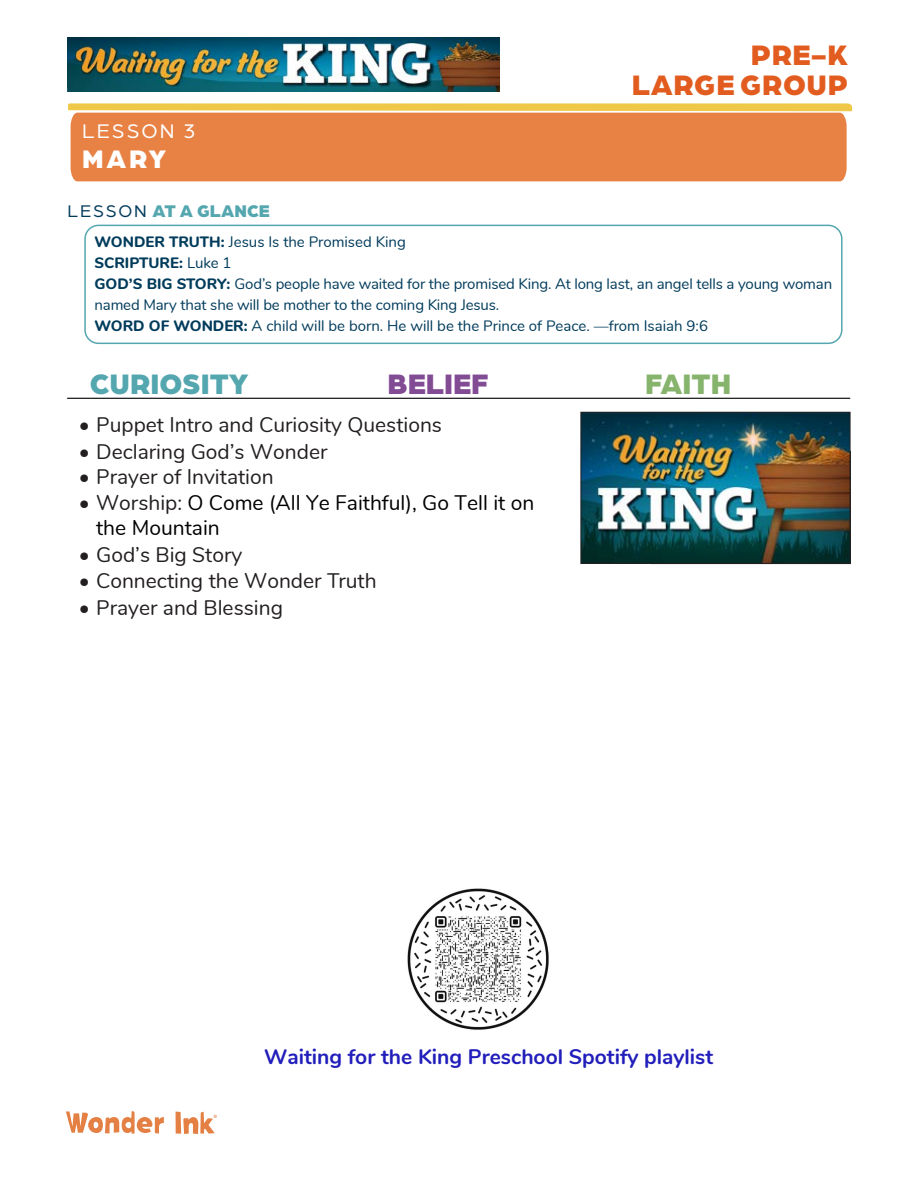
<style>
.page{position:relative;width:918px;height:1188px;background:#fff}
.page>*{position:absolute;margin:0;border:0;box-sizing:border-box;transform-origin:0 0}
.t1{font:900 30px/29.8px "Arboria";letter-spacing:.02em;color:#e35c1f;text-align:right}
.t2{font:900 30px "Arboria";color:#54a6af}
.t3{font:900 30px "Arboria";color:#824c94}
.t4{font:900 30px "Arboria";color:#86b46d}
.t5{font:900 27px "Arboria";color:#fff}
.t6{font:21px "Nunito";color:#231f20}
.t7{font:21px/25.2px "Nunito";color:#000}
.t8{font:700 21px "Nunito";color:#221ebb}
.t9{font:21px "Arboria";letter-spacing:.1em;color:#fff}
.t10{font:900 18px "Arboria";color:#54a6af}
.t11{font:15px/21px "Nunito";letter-spacing:-.01em;color:#003b5b}
.s1{font-weight:400;color:#003b5b}
.s2{font-weight:800}
.s3{color:#231f20}
</style>
<div class="page">
<div style="left:71px;top:113px;width:776px;height:68px;background:#e88244"></div>
<svg style="left:68px;top:103px;width:784px;height:8px;background:#f0cd59"></svg>
<svg style="left:66px;top:1111px;width:98px;height:23px"></svg>
<svg style="left:176px;top:1112px;width:41px;height:22px"></svg>
<div style="left:84px;top:225px;width:759px;height:119px;border:2px solid #54a6af;border-radius:14px"></div>
<img style="left:68px;top:38px;width:432px;height:54px">
<img style="left:583px;top:414px;width:265px;height:148px">
<div style="left:581px;top:412px;width:269px;height:152px;border:1px solid #231f20"></div>
<hr style="left:67px;top:398px;width:783px;height:1px;background:#000">
<img style="left:407px;top:888px;width:142px;height:142px">
<h1 class="t1" style="left:632px;top:38px;width:218px">PRE-K<br>LARGE GROUP</h1>
<h3 class="t9" style="left:82px;top:117px;width:115px">LESSON 3</h3>
<h2 class="t5" style="left:82px;top:139px;width:86px">MARY</h2>
<p class="t10" style="left:68px;top:198px;width:204px"><span class="s1">LESSON</span> AT A GLANCE</p>
<p class="t11" style="left:94px;top:231px;width:739px"><span class="s2">WONDER TRUTH:</span> Jesus Is the Promised King<br><span class="s2">SCRIPTURE:</span> Luke 1<br><span class="s2">GOD’S BIG STORY:</span> God’s people have waited for the promised King. At long last, an angel tells a young woman named Mary that she will be mother to the coming King Jesus.<br><span class="s2">WORD OF WONDER:</span> A child will be born. He will be the Prince of Peace. —from Isaiah 9:6</p>
<h1 class="t2" style="left:90px;top:362px;width:161px">CURIOSITY</h1>
<h1 class="t3" style="left:387px;top:362px;width:102px">BELIEF</h1>
<h1 class="t4" style="left:645px;top:362px;width:88px">FAITH</h1>
<h3 class="t6" style="left:79px;top:410px;width:365px">• Puppet Intro and Curiosity Questions</h3>
<h3 class="t6" style="left:79px;top:436px;width:250px">• Declaring God’s Wonder</h3>
<h3 class="t6" style="left:79px;top:461px;width:196px">• Prayer of Invitation</h3>
<h3 class="t7" style="left:96px;top:489px;width:440px;text-indent:-17px"><span class="s3">• Worship</span><span class="s3">:</span> O Come (All Ye Faithful), Go Tell it on the Mountain</h3>
<h3 class="t6" style="left:79px;top:539px;width:165px">• God’s Big Story</h3>
<h3 class="t6" style="left:79px;top:566px;width:299px">• Connecting the Wonder Truth</h3>
<h3 class="t6" style="left:79px;top:592px;width:206px">• Prayer and Blessing</h3>
<h3 class="t8" style="left:264px;top:1042px;width:451px">Waiting for the King Preschool Spotify playlist</h3>
</div>
